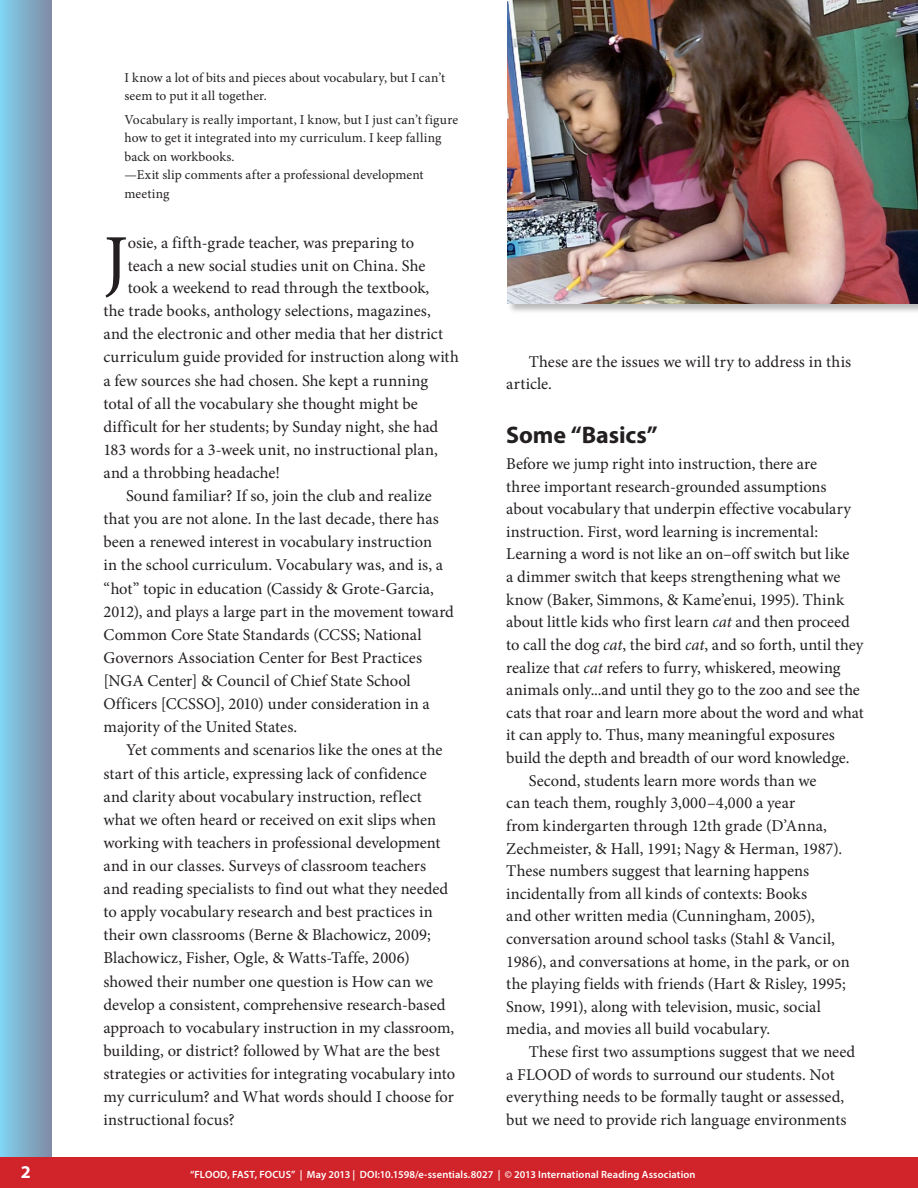
<style>
.page{position:relative;width:918px;height:1188px;background:#fff}
.page>*{position:absolute;margin:0;border:0;box-sizing:border-box;transform-origin:0 0}
.B1{font:73.95px "Minion Pro";color:#231f20}
.S1{font:700 24px "Myriad Pro";letter-spacing:-.005em;color:#231f20}
.t1{font:700 18px "Myriad Pro";color:#fff}
.BC{font:16.5px/23.1px "Minion Pro";color:#231f20}
.BCnoindent{font:16.5px/22.6px "Minion Pro";color:#231f20}
.B1-2{font:16.5px "Minion Pro";color:#231f20}
.EX_3{font:13.5px/18.6px "Minion Pro";letter-spacing:.01em;color:#231f20}
.EX{font:13.5px/18.6px "Minion Pro";letter-spacing:.005em;color:#231f20}
.EX_0{font:13.5px/18.6px "Minion Pro";letter-spacing:.005em;color:#231f20}
.t2{font:600 10.5px "Myriad Pro";letter-spacing:.015em;color:#fff}
.s1{font-style:italic}
</style>
<div class="page">
<div style="left:0;top:0;width:52px;height:1158px;background:linear-gradient(to right,#80d3f1,#808ba5)"></div>
<div style="left:0;top:1158px;width:918px;height:30px;background:#d1232a"></div>
<div style="left:507px;top:0;width:411px;height:314px;background:#231f20;opacity:.3"></div>
<img style="left:507px;top:0;width:411px;height:303px">
<p class="EX" style="left:124px;top:68px;width:322px">I know a lot of bits and pieces about vocabulary, but I can’t seem to put it all together.</p>
<p class="EX_3" style="left:124px;top:110px;width:335px">Vocabulary is really important, I know, but I just can’t figure how to get it integrated into my curriculum. I keep falling back on workbooks.</p>
<p class="EX_0" style="left:124px;top:166px;width:301px">—Exit slip comments after a professional development meeting</p>
<p class="B1" style="left:104px;top:212px;width:26px">J</p>
<p class="B1-2" style="left:128px;top:232px;width:288px">osie, a fifth-grade teacher, was preparing to</p>
<p class="B1-2" style="left:128px;top:254px;width:299px">teach a new social studies unit on China. She</p>
<p class="B1-2" style="left:128px;top:277px;width:303px">took a weekend to read through the textbook,</p>
<p class="B1-2" style="left:103px;top:300px;width:329px">the trade books, anthology selections, magazines,</p>
<p class="B1-2" style="left:103px;top:323px;width:341px">and the electronic and other media that her district</p>
<p class="B1-2" style="left:103px;top:346px;width:357px">curriculum guide provided for instruction along with</p>
<p class="B1-2" style="left:103px;top:369px;width:326px">a few sources she had chosen. She kept a running</p>
<p class="B1-2" style="left:103px;top:392px;width:316px">total of all the vocabulary she thought might be</p>
<p class="B1-2" style="left:103px;top:415px;width:336px">difficult for her students; by Sunday night, she had</p>
<p class="B1-2" style="left:103px;top:439px;width:336px">183 words for a 3-week unit, no instructional plan,</p>
<p class="B1-2" style="left:103px;top:462px;width:178px">and a throbbing headache!</p>
<p class="BC" style="left:103px;top:484px;width:352px;text-indent:23px">Sound familiar? If so, join the club and realize that you are not alone. In the last decade, there has been a renewed interest in vocabulary instruction<br>in the school curriculum. Vocabulary was, and is, a “hot” topic in education (Cassidy &amp; Grote-Garcia, 2012), and plays a large part in the movement toward Common Core State Standards (CCSS; National Governors Association Center for Best Practices [NGA Center] &amp; Council of Chief State School Officers [CCSSO], 2010) under consideration in a majority of the United States.</p>
<p class="BC" style="left:103px;top:739px;width:353px;text-indent:23px">Yet comments and scenarios like the ones at the start of this article, expressing lack of confidence and clarity about vocabulary instruction, reflect what we often heard or received on exit slips when working with teachers in professional development and in our classes. Surveys of classroom teachers and reading specialists to find out what they needed to apply vocabulary research and best practices in their own classrooms (Berne &amp; Blachowicz, 2009; Blachowicz, Fisher, Ogle, &amp; Watts-Taffe, 2006) showed their number one question is How can we develop a consistent, comprehensive research-based approach to vocabulary instruction in my classroom, building, or district? followed by What are the best strategies or activities for integrating vocabulary into my curriculum? and What words should I choose for instructional focus?</p>
<p class="BC" style="left:506px;top:350px;width:347px;line-height:22.6px;text-indent:23px">These are the issues we will try to address in this article.</p>
<p class="S1" style="left:506px;top:420px;width:153px">Some “Basics”</p>
<p class="BCnoindent" style="left:506px;top:452px;width:359px">Before we jump right into instruction, there are<br>three important research-grounded assumptions about vocabulary that underpin effective vocabulary instruction. First, word learning is incremental:<br>Learning a word is not like an on–off switch but like<br>a dimmer switch that keeps strengthening what we know (Baker, Simmons, &amp; Kame’enui, 1995). Think about little kids who first learn <span class="s1">cat</span> and then proceed to call the dog <span class="s1">cat</span>, the bird <span class="s1">cat</span>, and so forth, until they realize that <span class="s1">cat</span> refers to furry, whiskered, meowing animals only...and until they go to the zoo and see the cats that roar and learn more about the word and what it can apply to. Thus, many meaningful exposures build the depth and breadth of our word knowledge.</p>
<p class="BC" style="left:506px;top:769px;width:345px;line-height:22.6px;text-indent:23px">Second, students learn more words than we<br>can teach them, roughly 3,000–4,000 a year<br>from kindergarten through 12th grade (D’Anna, Zechmeister, &amp; Hall, 1991; Nagy &amp; Herman, 1987).<br>These numbers suggest that learning happens incidentally from all kinds of contexts: Books<br>and other written media (Cunningham, 2005), conversation around school tasks (Stahl &amp; Vancil, 1986), and conversations at home, in the park, or on the playing fields with friends (Hart &amp; Risley, 1995; Snow, 1991), along with television, music, social media, and movies all build vocabulary.</p>
<p class="BC" style="left:506px;top:1041px;width:350px;line-height:22.6px;text-indent:23px">These first two assumptions suggest that we need a FLOOD of words to surround our students. Not everything needs to be formally taught or assessed, but we need to provide rich language environments</p>
<p class="t1" style="left:21px;top:1161px;width:11px">2</p>
<p class="t2" style="left:190px;top:1168px;width:507px">“FLOOD, FAST, FOCUS” | May 2013 | DOI:10.1598/e-ssentials.8027 | © 2013 International Reading Association</p>
</div>
